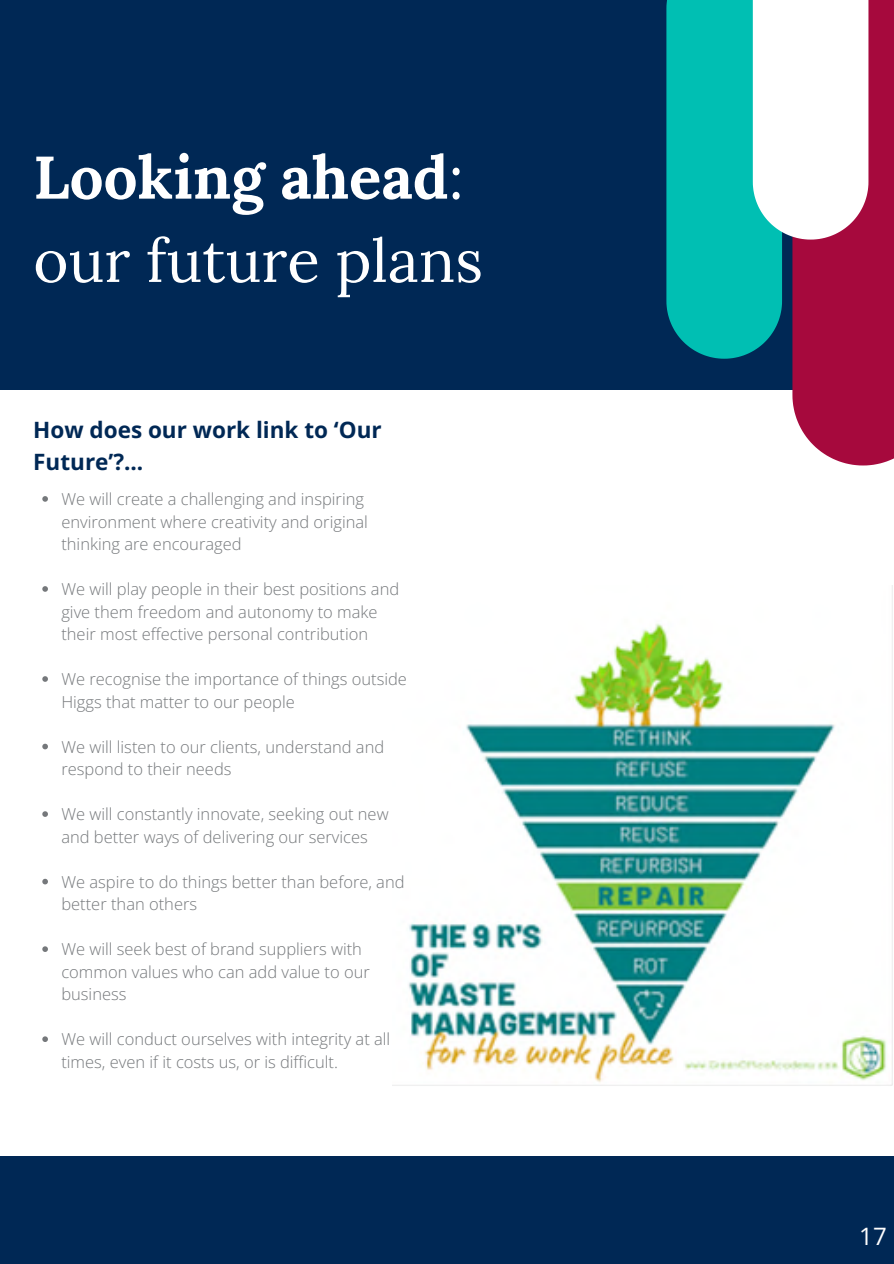
<style>
.page{position:relative;width:894px;height:1264px;background:#fff}
.page>*{position:absolute;margin:0;border:0;box-sizing:border-box;transform-origin:0 0}
.t1{font:60px/83.2px "Lora";color:#fff}
.t2{font:24px "Open Sans";color:#fff}
.t3{font:700 22.5px/31.5px "Open Sans";color:#002855}
.t4{font:300 16.5px/22.5px "Open Sans";color:#75787b}
.s1{font-weight:700}
</style>
<div class="page">
<div style="left:0;top:0;width:893px;height:390px;background:#002855"></div>
<img style="left:393px;top:586px;width:500px;height:500px">
<div style="left:0;top:1156px;width:893px;height:107px;background:#002855"></div>
<svg style="left:42px;top:496px;width:6px;height:5px"></svg>
<svg style="left:42px;top:586px;width:6px;height:5px"></svg>
<svg style="left:42px;top:676px;width:6px;height:5px"></svg>
<svg style="left:42px;top:743px;width:6px;height:6px"></svg>
<svg style="left:42px;top:811px;width:6px;height:5px"></svg>
<svg style="left:42px;top:878px;width:6px;height:6px"></svg>
<svg style="left:42px;top:946px;width:6px;height:5px"></svg>
<svg style="left:42px;top:1036px;width:6px;height:5px"></svg>
<svg style="left:792px;top:0;width:101px;height:465px;background:#ab1848"></svg>
<svg style="left:666px;top:0;width:202px;height:359px;background:#71b7ba"></svg>
<h1 class="t1" style="left:33px;top:135px;width:451px"><span class="s1">Looking ahead</span>: our future plans</h1>
<p class="t3" style="left:33px;top:413px;width:350px">How does our work link to ‘Our<br>Future’?...</p>
<p class="t4" style="left:61px;top:487px;width:308px">We will create a challenging and inspiring environment where creativity and original thinking are encouraged</p>
<p class="t4" style="left:61px;top:577px;width:339px">We will play people in their best positions and give them freedom and autonomy to make their most effective personal contribution</p>
<h2 class="t4" style="left:61px;top:667px;width:347px">We recognise the importance of things outside<br>Higgs that matter to our people</h2>
<p class="t4" style="left:61px;top:735px;width:324px">We will listen to our clients, understand and respond to their needs</p>
<p class="t4" style="left:61px;top:802px;width:328px">We will constantly innovate, seeking out new and better ways of delivering our services</p>
<p class="t4" style="left:61px;top:870px;width:344px">We aspire to do things better than before, and better than others</p>
<p class="t4" style="left:61px;top:937px;width:310px">We will seek best of brand suppliers with common values who can add value to our business</p>
<p class="t4" style="left:61px;top:1027px;width:330px">We will conduct ourselves with integrity at all times, even if it costs us, or is difficult.</p>
<p class="t2" style="left:859px;top:1218px;width:29px">17</p>
</div>
